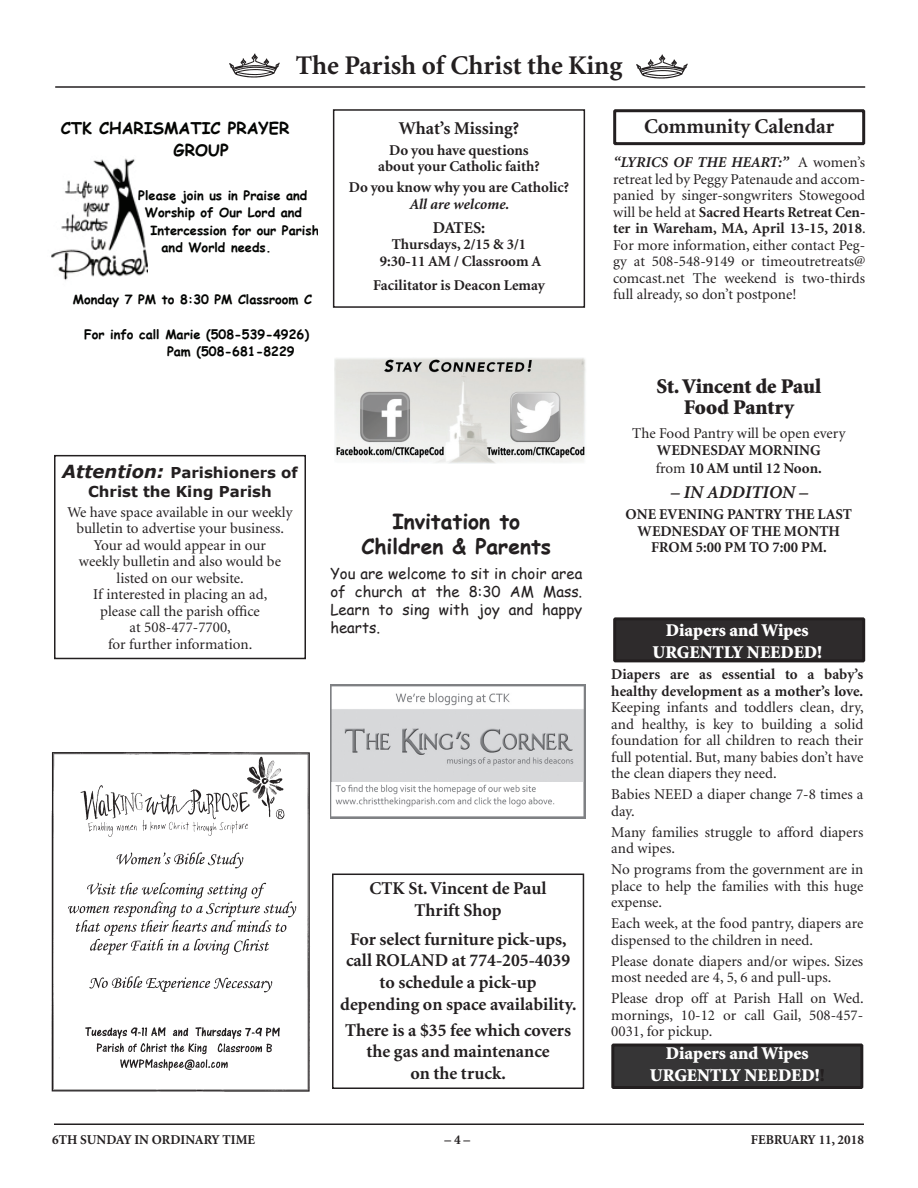
<style>
.page{position:relative;width:918px;height:1188px;background:#fff}
.page>*{position:absolute;margin:0;border:0;box-sizing:border-box;transform-origin:0 0}
.t1{font:700 27px "Minion";color:#231f20}
.t2{font:700 21px/25.2px "Comic Sans MS";color:#231f20;text-align:center}
.t3{font:900 21px/21px "Minion";color:#231f20;text-align:center}
.t4{font:700 21px "Minion";color:#231f20}
.t5{font:700 18px/21.6px "Minion";color:#231f20;text-align:center}
.t6{font:900 18px/22.5px "Minion";color:#fff;text-align:center}
.t7{font:italic 700 18px "Minion";color:#231f20}
.t8{font:700 16.5px "Minion";letter-spacing:-.025em;color:#231f20}
.t9{font:700 16.2px/22px "Comic Sans MS";color:#040503}
.t10{font:15px/16.5px "Minion";color:#231f20;text-align:justify}
.t11{font:700 15px/16.5px "Minion";color:#231f20;text-align:center}
.t12{font:15px/18px "Comic Sans MS";color:#231f20;text-align:justify}
.t13{font:700 15px/19.5px "Verdana";color:#231f20;text-align:center}
.t14{font:italic 700 15px "Minion";color:#231f20}
.t15{font:700 13.5px "Minion";color:#231f20}
.t16{font:700 12.75px/17.4px "Comic Sans MS";color:#040503}
.s1{font-style:italic;font-size:18px}
.s2{font-weight:700;font-style:italic}
.s3{font-weight:700}
.s4{font-weight:400}
.s5{color:#231f20}
</style>
<div class="page">
<div style="left:613px;top:1045px;width:249px;height:43px;background:#363536"></div>
<div style="left:611px;top:1044px;width:252px;height:45px;border:3px solid #231f20"></div>
<div style="left:615px;top:619px;width:249px;height:42px;background:#2e2b2c"></div>
<div style="left:613px;top:617px;width:252px;height:45px;border:3px solid #231f20"></div>
<div style="left:333px;top:109px;width:252px;height:199px;border:2px solid #231f20"></div>
<div style="left:332px;top:874px;width:252px;height:215px;border:2px solid #231f20"></div>
<hr style="left:55px;top:86px;width:810px;height:2px;background:#231f20">
<hr style="left:54px;top:1124px;width:810px;height:1px;background:#231f20">
<img style="left:229px;top:54px;width:51px;height:24px">
<img style="left:637px;top:55px;width:50px;height:23px">
<div style="left:54px;top:455px;width:252px;height:204px;border:2px solid #231f20"></div>
<div style="left:613px;top:109px;width:252px;height:36px;border:3px solid #231f20"></div>
<img style="left:51px;top:158px;width:97px;height:123px">
<img style="left:51px;top:752px;width:259px;height:340px">
<img style="left:334px;top:358px;width:252px;height:106px">
<img style="left:330px;top:781px;width:256px;height:38px">
<svg style="left:330px;top:685px;width:256px;height:96px;fill:#d7d8da"></svg>
<h1 class="t1" style="left:296px;top:52px;width:328px">The Parish of Christ the King</h1>
<p class="t9" style="left:174px;top:116px;width:117px;text-indent:-113px">CTK CHARISMATIC PRAYER<br>GROUP</p>
<p class="t16" style="left:138px;top:186px;width:170px">Please join us in Praise and</p>
<p class="t16" style="left:145px;top:203px;width:159px">Worship of Our Lord and</p>
<p class="t16" style="left:150px;top:221px;width:170px">Intercession for our Parish</p>
<p class="t16" style="left:162px;top:238px;width:111px">and World needs.</p>
<p class="t16" style="left:73px;top:290px;width:241px">Monday 7 PM to 8:30 PM Classroom C</p>
<p class="t16" style="left:167px;top:325px;width:143px;text-indent:-83px">For info call Marie (508-539-4926)<br>Pam (508-681-8229</p>
<p class="t5" style="left:399px;top:118px;width:122px">What’s Missing?</p>
<p class="t11" style="left:378px;top:142px;width:163px">Do you have questions about your Catholic faith?</p>
<p class="t11" style="left:349px;top:180px;width:222px">Do you know why you are Catholic?</p>
<p class="t14" style="left:409px;top:197px;width:101px">All are welcome.</p>
<p class="t8" style="left:433px;top:219px;width:54px">DATES:</p>
<p class="t11" style="left:380px;top:237px;width:163px">Thursdays, 2/15 &amp; 3/1<br>9:30-11 AM / Classroom A</p>
<p class="t11" style="left:373px;top:277px;width:173px">Facilitator is Deacon Lemay</p>
<p class="t13" style="left:62px;top:462px;width:237px"><span class="s1">Attention:</span> Parishioners of<br>Christ the King Parish</p>
<p class="t10" style="left:68px;top:504px;width:226px;text-align:center">We have space available in our weekly bulletin to advertise your business.<br>Your ad would appear in our<br>weekly bulletin and also would be listed on our website.<br>If interested in placing an ad,<br>please call the parish office<br>at 508-477-7700,<br>for further information.</p>
<h2 class="t2" style="left:362px;top:508px;width:191px">Invitation to<br>Children &amp; Parents</h2>
<p class="t12" style="left:330px;top:564px;width:254px">You are welcome to sit in choir area of church at the 8:30 AM Mass.<br>Learn to sing with joy and happy hearts.</p>
<p class="t5" style="left:370px;top:878px;width:178px">CTK St. Vincent de Paul<br>Thrift Shop</p>
<p class="t5" style="left:340px;top:929px;width:238px">For select furniture pick-ups, call ROLAND at 774-205-4039 to schedule a pick-up depending on space availability.</p>
<p class="t5" style="left:345px;top:1020px;width:227px">There is a $35 fee which covers the gas and maintenance<br>on the truck.</p>
<h2 class="t4" style="left:644px;top:115px;width:192px">Community Calendar</h2>
<p class="t10" style="left:613px;top:155px;width:254px"><span class="s2">“LYRICS OF THE HEART:”</span> A women’s retreat led by Peggy Patenaude and accom&shy;panied by singer-songwriters Stowegood will be held at <span class="s3">Sacred Hearts Retreat Cen&shy;ter in Wareham, MA, April 13-15, 2018</span>.<br>For more information, either contact Peg&shy;gy at 508-548-9149 or timeoutretreats@ comcast.net The weekend is two-thirds full already, so don’t postpone!</p>
<h2 class="t3" style="left:656px;top:377px;width:166px">St. Vincent de Paul<br>Food Pantry</h2>
<p class="t10" style="left:632px;top:426px;width:215px">The Food Pantry will be open every</p>
<p class="t11" style="left:656px;top:441px;width:168px;line-height:18px;text-align:left">WEDNESDAY MORNING <span class="s4">from</span> 10 AM until 12 Noon.</p>
<p class="t7" style="left:670px;top:484px;width:139px">– IN ADDITION –</p>
<p class="t11" style="left:626px;top:507px;width:228px">ONE EVENING PANTRY THE LAST<br>WEDNESDAY OF THE MONTH<br>FROM 5:00 PM TO 7:00 PM.</p>
<p class="t6" style="left:652px;top:619px;width:171px">Diapers and Wipes<br>URGENTLY NEEDED!</p>
<p class="t11" style="left:611px;top:666px;width:254px;text-align:left">Diapers are as essential to a baby’s healthy development as a mother’s love.</p>
<p class="t10" style="left:611px;top:699px;width:254px">Keeping infants and toddlers clean, dry, and healthy, is key to building a solid foundation for all children to reach their full potential. But, many babies don’t have the clean diapers they need.</p>
<p class="t10" style="left:611px;top:786px;width:254px">Babies NEED a diaper change 7-8 times a day.</p>
<p class="t10" style="left:611px;top:824px;width:254px">Many families struggle to afford diapers and wipes.</p>
<p class="t10" style="left:611px;top:861px;width:254px">No programs from the government are in place to help the families with this huge expense.</p>
<p class="t10" style="left:611px;top:915px;width:254px">Each week, at the food pantry, diapers are dispensed to the children in need.</p>
<p class="t10" style="left:611px;top:953px;width:253px">Please donate diapers and/or wipes. Sizes most needed are 4, 5, 6 and pull-ups.</p>
<p class="t10" style="left:611px;top:990px;width:254px">Please drop off at Parish Hall on Wed. mornings, 10-12 or call Gail, 508-457- 0031, for pickup.</p>
<p class="t6" style="left:650px;top:1042px;width:176px">Diapers and Wipes<br>URGENTLY NEEDED!<span class="s5">!</span></p>
<p class="t15" style="left:52px;top:1133px;width:205px">6TH SUNDAY IN ORDINARY TIME</p>
<p class="t15" style="left:751px;top:1133px;width:115px">FEBRUARY 11, 2018</p>
<p class="t15" style="left:445px;top:1133px;width:27px">– 4 –</p>
</div>
